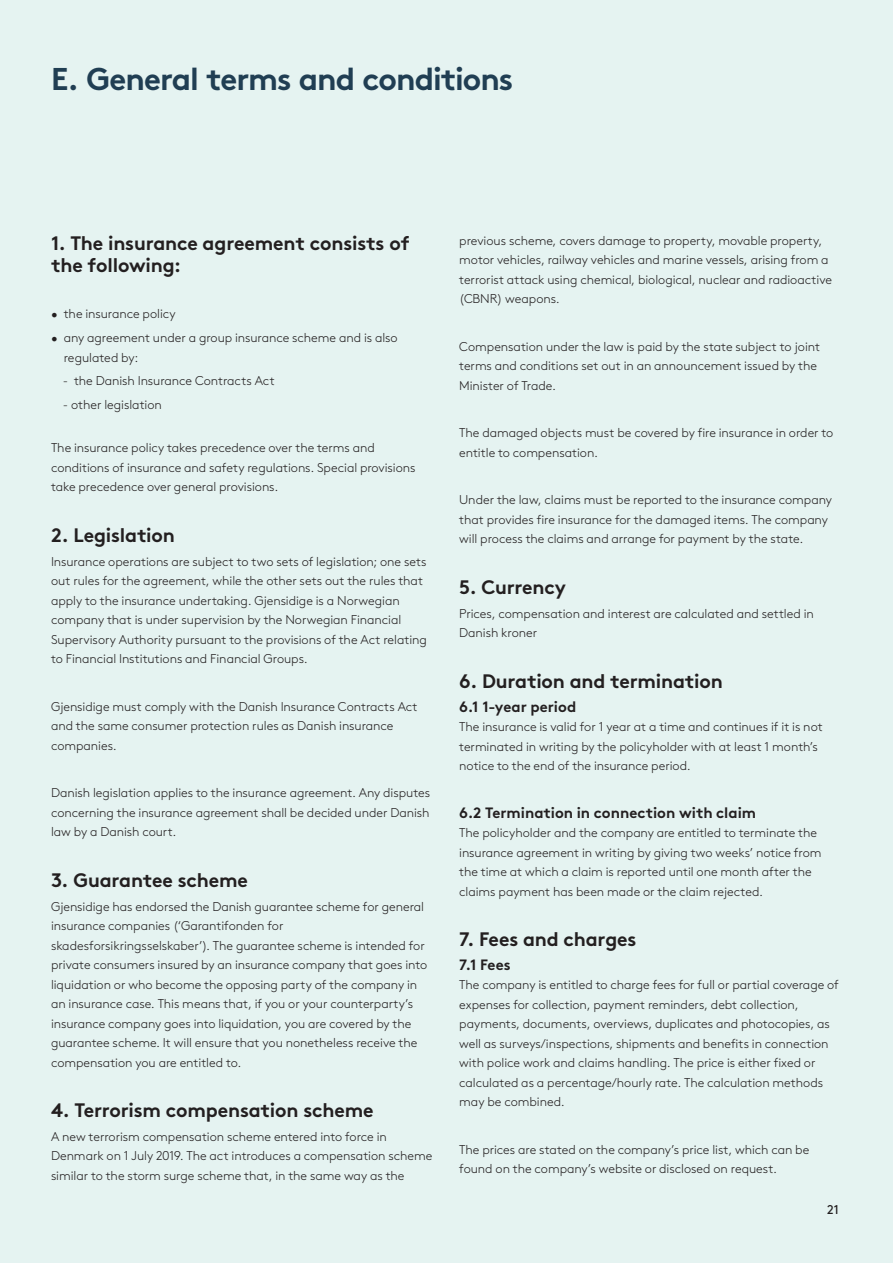
<style>
.page{position:relative;width:893px;height:1263px;background:#e5f3f1}
.page>*{position:absolute;margin:0;border:0;box-sizing:border-box;transform-origin:0 0}
.t1{font:700 31.5px "Gjen Brown OT";letter-spacing:-.03em;color:#203e53}
.t2{font:700 19.5px/22.5px "Gjen Brown OT";letter-spacing:-.01em;color:#231f20}
.t3{font:15px "Gjen Brown OT Bold Alt";color:#231f20}
.t4{font:300 12.75px/19.5px "Gjen Brown OT";letter-spacing:-.005em;color:#231f20}
.t5{font:12.75px "Gjen Brown OT";color:#231f20}
</style>
<div class="page">
<h1 class="t1" style="left:51px;top:54px;width:464px">E. General terms and conditions</h1>
<h2 class="t2" style="left:51px;top:230px;width:360px">1. The insurance agreement consists of the following:</h2>
<p class="t4" style="left:51px;top:303px;width:126px">• the insurance policy</p>
<p class="t4" style="left:64px;top:327px;width:335px;text-indent:-13px">• any agreement under a group insurance scheme and is also regulated by:</p>
<p class="t4" style="left:63px;top:370px;width:213px">- the Danish Insurance Contracts Act</p>
<p class="t4" style="left:63px;top:394px;width:101px">- other legislation</p>
<p class="t4" style="left:51px;top:437px;width:366px">The insurance policy takes precedence over the terms and conditions of insurance and safety regulations. Special provisions take precedence over general provisions.</p>
<h2 class="t2" style="left:51px;top:522px;width:125px">2. Legislation</h2>
<p class="t4" style="left:51px;top:551px;width:377px">Insurance operations are subject to two sets of legislation; one sets out rules for the agreement, while the other sets out the rules that apply to the insurance undertaking. Gjensidige is a Norwegian company that is under supervision by the Norwegian Financial Supervisory Authority pursuant to the provisions of the Act relating to Financial Institutions and Financial Groups.</p>
<p class="t4" style="left:51px;top:696px;width:368px">Gjensidige must comply with the Danish Insurance Contracts Act and the same consumer protection rules as Danish insurance companies.</p>
<p class="t4" style="left:51px;top:782px;width:381px;text-align:justify">Danish legislation applies to the insurance agreement. Any disputes concerning the insurance agreement shall be decided under Danish law by a Danish court.</p>
<h2 class="t2" style="left:51px;top:867px;width:199px">3. Guarantee scheme</h2>
<p class="t4" style="left:51px;top:895px;width:378px">Gjensidige has endorsed the Danish guarantee scheme for general insurance companies (‘Garantifonden for skadesforsikringsselskaber’). The guarantee scheme is intended for private consumers insured by an insurance company that goes into liquidation or who become the opposing party of the company in an insurance case. This means that, if you or your counterparty’s insurance company goes into liquidation, you are covered by the guarantee scheme. It will ensure that you nonetheless receive the compensation you are entitled to.</p>
<h2 class="t2" style="left:51px;top:1097px;width:324px">4. Terrorism compensation scheme</h2>
<p class="t4" style="left:51px;top:1126px;width:383px">A new terrorism compensation scheme entered into force in<br>Denmark on 1 July 2019. The act introduces a compensation scheme similar to the storm surge scheme that, in the same way as the</p>
<p class="t4" style="left:459px;top:230px;width:374px">previous scheme, covers damage to property, movable property, motor vehicles, railway vehicles and marine vessels, arising from a terrorist attack using chemical, biological, nuclear and radioactive (CBNR) weapons.</p>
<p class="t4" style="left:459px;top:336px;width:362px">Compensation under the law is paid by the state subject to joint terms and conditions set out in an announcement issued by the<br>Minister of Trade.</p>
<p class="t4" style="left:459px;top:422px;width:376px">The damaged objects must be covered by fire insurance in order to entitle to compensation.</p>
<p class="t4" style="left:459px;top:489px;width:374px">Under the law, claims must be reported to the insurance company that provides fire insurance for the damaged items. The company will process the claims and arrange for payment by the state.</p>
<h2 class="t2" style="left:459px;top:574px;width:108px">5. Currency</h2>
<p class="t4" style="left:459px;top:603px;width:356px">Prices, compensation and interest are calculated and settled in<br>Danish kroner</p>
<h2 class="t2" style="left:459px;top:668px;width:265px">6. Duration and termination</h2>
<p class="t3" style="left:459px;top:694px;width:119px">6.1 1-year period</p>
<p class="t4" style="left:459px;top:716px;width:365px">The insurance is valid for 1 year at a time and continues if it is not terminated in writing by the policyholder with at least 1 month’s notice to the end of the insurance period.</p>
<p class="t3" style="left:459px;top:800px;width:298px">6.2 Termination in connection with claim</p>
<p class="t4" style="left:459px;top:822px;width:364px">The policyholder and the company are entitled to terminate the insurance agreement in writing by giving two weeks’ notice from the time at which a claim is reported until one month after the claims payment has been made or the claim rejected.</p>
<h2 class="t2" style="left:459px;top:926px;width:179px">7. Fees and charges</h2>
<p class="t3" style="left:459px;top:952px;width:53px">7.1 Fees</p>
<p class="t4" style="left:459px;top:974px;width:381px">The company is entitled to charge fees for full or partial coverage of expenses for collection, payment reminders, debt collection, payments, documents, overviews, duplicates and photocopies, as well as surveys/inspections, shipments and benefits in connection with police work and claims handling. The price is either fixed or calculated as a percentage/hourly rate. The calculation methods may be combined.</p>
<p class="t4" style="left:459px;top:1139px;width:352px">The prices are stated on the company’s price list, which can be found on the company’s website or disclosed on request.</p>
<p class="t5" style="left:827px;top:1200px;width:13px">21</p>
</div>
